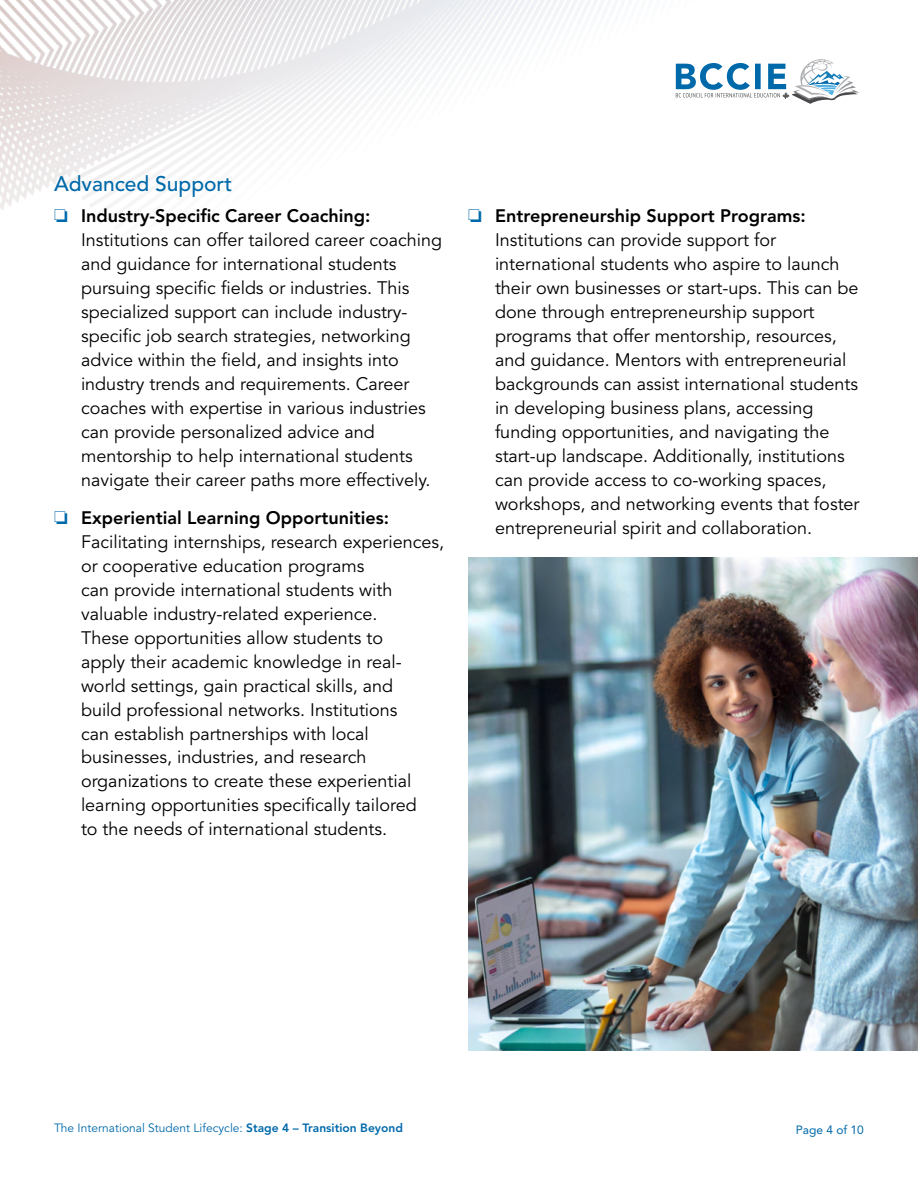
<style>
.page{position:relative;width:918px;height:1188px;background:#fff}
.page>*{position:absolute;margin:0;border:0;box-sizing:border-box;transform-origin:0 0}
.t1{font:500 21px "Avenir LT Std";color:#0069aa}
.t2{font:18px/24px "Avenir LT Std";color:#000}
.t3{font:12px "Avenir LT Std";color:#0069aa}
.t4{font:12px "Avenir LT Std";color:#0069aa}
.s1{color:#0069aa}
.s2{font-weight:800}
</style>
<div class="page">
<img style="left:0;top:0;width:859px;height:214px">
<img style="left:468px;top:558px;width:450px;height:492px">
<p class="t1" style="left:54px;top:172px;width:180px">Advanced Support</p>
<p class="t2" style="left:81px;top:204px;width:363px;text-indent:-27px"><span class="s1">❏</span> <span class="s2">Industry-Specific Career Coaching:<br></span>Institutions can offer tailored career coaching and guidance for international students pursuing specific fields or industries. This specialized support can include industry&shy;specific job search strategies, networking advice within the field, and insights into industry trends and requirements. Career coaches with expertise in various industries can provide personalized advice and mentorship to help international students navigate their career paths more effectively.</p>
<p class="t2" style="left:81px;top:506px;width:365px;text-indent:-27px"><span class="s1">❏</span> <span class="s2">Experiential Learning Opportunities:<br></span>Facilitating internships, research experiences, or cooperative education programs<br>can provide international students with valuable industry-related experience.<br>These opportunities allow students to<br>apply their academic knowledge in real&shy;world settings, gain practical skills, and<br>build professional networks. Institutions<br>can establish partnerships with local businesses, industries, and research organizations to create these experiential learning opportunities specifically tailored<br>to the needs of international students.</p>
<p class="t2" style="left:495px;top:204px;width:366px;text-indent:-27px"><span class="s1">❏</span> <span class="s2">Entrepreneurship Support Programs:<br></span>Institutions can provide support for international students who aspire to launch their own businesses or start-ups. This can be done through entrepreneurship support programs that offer mentorship, resources, and guidance. Mentors with entrepreneurial backgrounds can assist international students in developing business plans, accessing funding opportunities, and navigating the start-up landscape. Additionally, institutions can provide access to co-working spaces, workshops, and networking events that foster entrepreneurial spirit and collaboration.</p>
<p class="t3" style="left:54px;top:1121px;width:350px">The International Student Lifecycle: <span class="s2">Stage 4 – Transition Beyond</span></p>
<p class="t4" style="left:796px;top:1123px;width:70px">Page 4 of 10</p>
</div>
